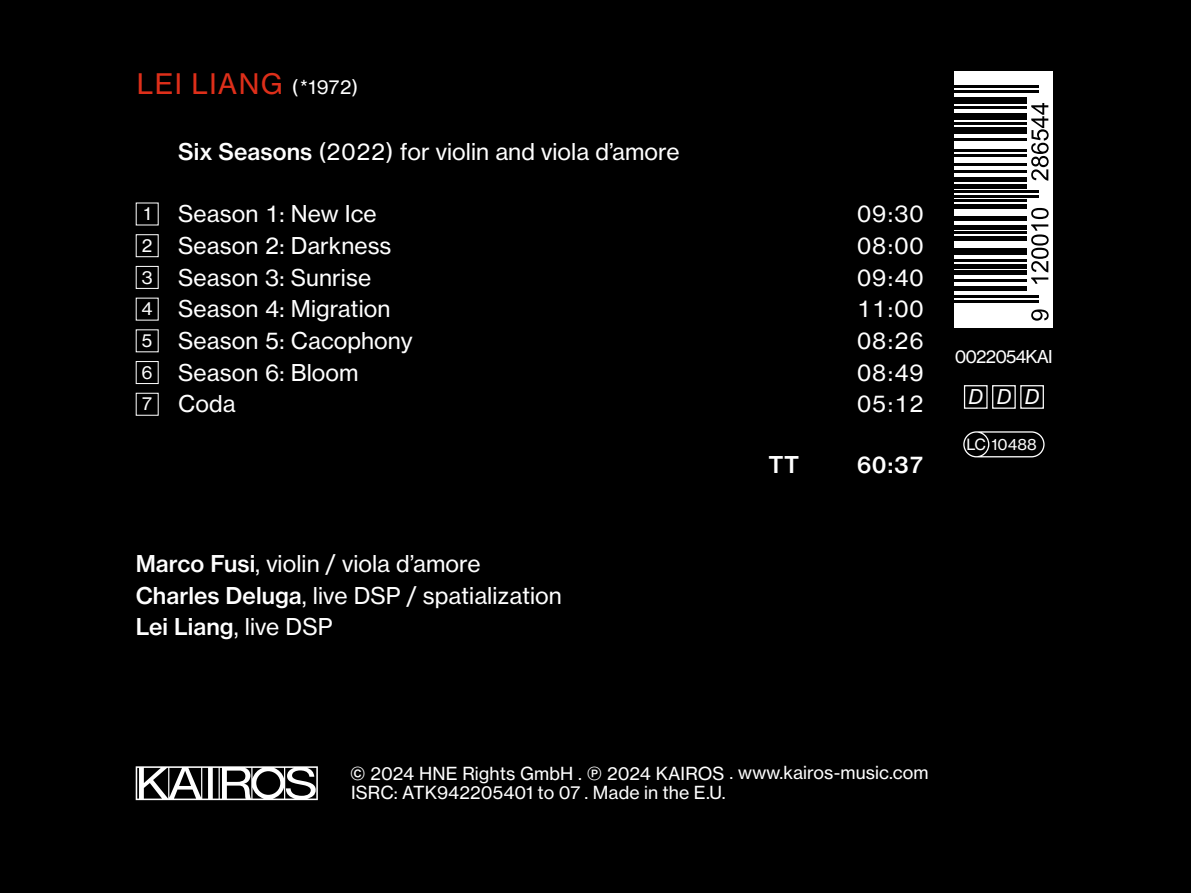
<style>
.page{position:relative;width:1191px;height:893px;background:#000}
.page>*{position:absolute;margin:0;border:0;box-sizing:border-box;transform-origin:0 0}
.t1{font:27.9px "N Haas Grotesk TX Pro 55 Rg";letter-spacing:.045em;color:#de2f1a}
.tracklist{font:22.8px/31.7px "N Haas Grotesk TX Pro 55 Rg";color:#fff}
.tracklist-2{font:22.8px "N Haas Grotesk TX Pro 65 Md";color:#fff}
.t2{font:20.1px "N Haas Grotesk TX Pro 56 It";color:#fff}
.fließtext{font:17.7px "N Haas Grotesk TX Pro 55 Rg";letter-spacing:.005em;color:#fff}
.fließtext_deutsch{font:17.7px "N Haas Grotesk TX Pro 55 Rg";letter-spacing:.005em;color:#fff}
.fließtext-2{font:17.4px "N Haas Grotesk TX Pro 55 Rg";color:#fff}
.fließtext_deutsch-2{font:15.3px "N Haas Grotesk TX Pro 55 Rg";color:#fff}
.s1{font-size:19.05px;color:#fff}
.s2{font-family:"N Haas Grotesk TX Pro 65 Md"}
</style>
<div class="page">
<div style="left:136px;top:234px;width:23px;height:23px;border:1px solid #fff"></div>
<div style="left:136px;top:266px;width:23px;height:23px;border:1px solid #fff"></div>
<div style="left:136px;top:361px;width:23px;height:23px;border:1px solid #fff"></div>
<svg style="left:136px;top:766px;width:182px;height:34px"></svg>
<div style="left:954px;top:72px;width:98px;height:256px;background:#fff"></div>
<hr style="left:954px;top:300px;width:84px;height:2px;background:#000">
<hr style="left:954px;top:296px;width:84px;height:2px;background:#000">
<div style="left:954px;top:286px;width:72px;height:5px;background:#000"></div>
<hr style="left:954px;top:280px;width:72px;height:2px;background:#000">
<hr style="left:954px;top:271px;width:72px;height:4px;background:#000">
<hr style="left:954px;top:264px;width:72px;height:4px;background:#000">
<hr style="left:954px;top:259px;width:72px;height:2px;background:#000">
<div style="left:954px;top:248px;width:72px;height:7px;background:#000"></div>
<div style="left:954px;top:236px;width:72px;height:5px;background:#000"></div>
<hr style="left:954px;top:232px;width:72px;height:2px;background:#000">
<div style="left:954px;top:225px;width:72px;height:5px;background:#000"></div>
<hr style="left:954px;top:216px;width:72px;height:4px;background:#000">
<div style="left:954px;top:204px;width:72px;height:5px;background:#000"></div>
<hr style="left:954px;top:200px;width:72px;height:2px;background:#000">
<hr style="left:954px;top:195px;width:84px;height:3px;background:#000">
<hr style="left:954px;top:191px;width:84px;height:2px;background:#000">
<hr style="left:954px;top:184px;width:72px;height:4px;background:#000">
<div style="left:954px;top:177px;width:72px;height:5px;background:#000"></div>
<hr style="left:954px;top:170px;width:72px;height:2px;background:#000">
<hr style="left:954px;top:163px;width:72px;height:3px;background:#000">
<hr style="left:954px;top:154px;width:72px;height:2px;background:#000">
<hr style="left:954px;top:150px;width:72px;height:2px;background:#000">
<hr style="left:954px;top:138px;width:72px;height:2px;background:#000">
<div style="left:954px;top:127px;width:72px;height:7px;background:#000"></div>
<hr style="left:954px;top:122px;width:72px;height:2px;background:#000">
<div style="left:954px;top:113px;width:72px;height:7px;background:#000"></div>
<hr style="left:954px;top:106px;width:72px;height:3px;background:#000">
<div style="left:954px;top:97px;width:72px;height:7px;background:#000"></div>
<hr style="left:954px;top:90px;width:84px;height:3px;background:#000">
<hr style="left:954px;top:86px;width:84px;height:2px;background:#000">
<svg style="left:1031px;top:309px;width:17px;height:12px"></svg>
<svg style="left:1031px;top:208px;width:17px;height:76px"></svg>
<svg style="left:1031px;top:103px;width:17px;height:78px"></svg>
<div style="left:964px;top:385px;width:23px;height:24px;border:1px solid #fff"></div>
<div style="left:992px;top:385px;width:23px;height:24px;border:1px solid #fff"></div>
<div style="left:1020px;top:385px;width:24px;height:24px;border:1px solid #fff"></div>
<svg style="left:963px;top:431px;width:81px;height:26px"></svg>
<p class="t1" style="left:137px;top:67px;width:223px">LEI LIANG <span class="s1">( *1972)</span></p>
<p class="tracklist" style="left:178px;top:136px;width:503px"><span class="s2">Six Seasons</span> (2022) for violin and viola d’amore</p>
<p class="fließtext" style="left:144px;top:203px;width:8px">1</p>
<p class="tracklist" style="left:178px;top:198px;width:200px">Season 1: New Ice</p>
<p class="tracklist" style="left:857px;top:198px;width:68px">09:30</p>
<p class="fließtext" style="left:142px;top:235px;width:12px">2</p>
<p class="tracklist" style="left:178px;top:230px;width:215px">Season 2: Darkness</p>
<p class="tracklist" style="left:857px;top:230px;width:68px">08:00</p>
<p class="fließtext" style="left:142px;top:266px;width:12px">3</p>
<p class="tracklist" style="left:178px;top:261px;width:195px">Season 3: Sunrise</p>
<p class="tracklist" style="left:857px;top:261px;width:68px">09:40</p>
<p class="fließtext" style="left:142px;top:298px;width:13px">4</p>
<p class="tracklist" style="left:178px;top:293px;width:214px">Season 4: Migration</p>
<p class="tracklist" style="left:857px;top:293px;width:68px">11:00</p>
<p class="fließtext" style="left:142px;top:330px;width:12px">5</p>
<p class="tracklist" style="left:178px;top:325px;width:236px">Season 5: Cacophony</p>
<p class="tracklist" style="left:857px;top:325px;width:68px">08:26</p>
<p class="fließtext" style="left:142px;top:361px;width:13px">6</p>
<p class="tracklist" style="left:178px;top:356px;width:182px">Season 6: Bloom</p>
<p class="tracklist" style="left:857px;top:356px;width:68px">08:49</p>
<p class="fließtext" style="left:142px;top:393px;width:11px">7</p>
<p class="tracklist" style="left:178px;top:388px;width:59px">Coda</p>
<p class="tracklist" style="left:857px;top:388px;width:68px">05:12</p>
<p class="tracklist" style="left:136px;top:548px;width:427px"><span class="s2">Marco Fusi</span>, violin / viola d’amore<br><span class="s2">Charles Deluga</span>, live DSP / spatialization<br><span class="s2">Lei Liang</span>, live DSP</p>
<p class="tracklist-2" style="left:768px;top:451px;width:32px">TT</p>
<p class="tracklist-2" style="left:857px;top:451px;width:68px">60:37</p>
<p class="fließtext-2" style="left:954px;top:346px;width:99px">0022054KAI</p>
<p class="t2" style="left:968px;top:384px;width:16px">D</p>
<p class="t2" style="left:996px;top:384px;width:16px">D</p>
<p class="t2" style="left:1024px;top:384px;width:16px">D</p>
<p class="fließtext_deutsch-2" style="left:966px;top:435px;width:72px">LC 10488</p>
<p class="fließtext" style="left:350px;top:762px;width:580px">© 2024 HNE Rights GmbH . Ⓟ 2024 KAIROS . www.kairos-music.com</p>
<p class="fließtext_deutsch" style="left:351px;top:781px;width:376px">ISRC: ATK942205401 to 07 . Made in the E.U.</p>
</div>
